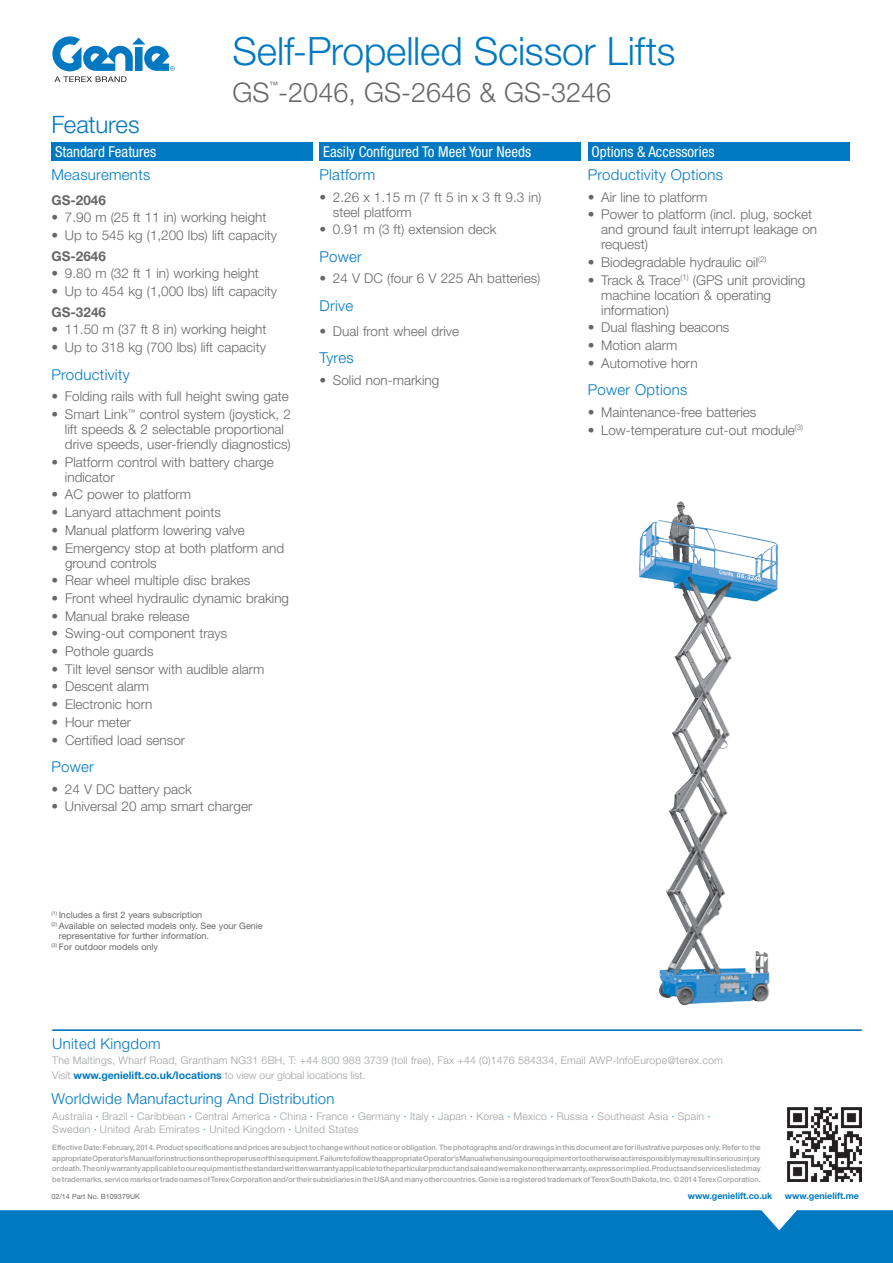
<style>
.page{position:relative;width:893px;height:1263px;background:#fff}
.page>*{position:absolute;margin:0;border:0;box-sizing:border-box;transform-origin:0 0}
.t1{font:300 39px "Helvetica Neue LT Std";letter-spacing:-.005em;color:#0079c2}
.t2{font:300 27px "Helvetica Neue LT Std";color:#67676a}
.t3{font:300 24px "Helvetica Neue LT Std";letter-spacing:-.01em;color:#0079c2}
.t4{font:300 15px "Helvetica Neue LT Std";letter-spacing:.02em;color:#0079c2}
.t5{font:condensed 15px "Helvetica Neue LT Std";color:#fff}
.t6{font:300 13.5px/15px "Helvetica Neue LT Std";color:#67676a}
.t7{font:700 13.5px "Helvetica Neue LT Std";color:#67676a}
.t8{font:300 10.5px/13.5px "Helvetica Neue LT Std";letter-spacing:.02em;color:#9d9fa2}
.t9{font:300 10.5px "Helvetica Neue LT Std";color:#9d9fa2}
.t10{font:9px "Helvetica Neue LT Std";color:#67676a}
.t11{font:700 9px "Helvetica Neue LT Std";color:#0079c2}
.t12{font:condensed 8.7px "Helvetica Neue LT Std";color:#67676a}
.t13{font:500 7.5px/10.5px "Helvetica Neue LT Std";color:#9d9fa2;text-align:justify}
.t14{font:7.2px "Helvetica Neue LT Std";letter-spacing:.01em;color:#67676a}
.s1{font-weight:700;color:#0079c2}
.s2{color:#0079c2}
</style>
<div class="page">
<div style="left:0;top:1210px;width:893px;height:53px;background:#0079c2"></div>
<svg style="left:52px;top:36px;width:123px;height:46px"></svg>
<hr style="left:51px;top:1029px;width:810px;height:1px;background:#bcbdc0">
<img style="left:787px;top:1107px;width:75px;height:75px">
<hr style="left:52px;top:1029px;width:810px;height:2px;background:#0079c2">
<div style="left:51px;top:142px;width:262px;height:19px;background:#0079c2"></div>
<div style="left:320px;top:142px;width:261px;height:19px;background:#0079c2"></div>
<div style="left:588px;top:142px;width:261px;height:19px;background:#0079c2"></div>
<img style="left:639px;top:501px;width:140px;height:505px">
<h1 class="t1" style="left:233px;top:27px;width:444px">Self-Propelled Scissor Lifts</h1>
<h3 class="t3" style="left:51px;top:110px;width:90px">Features</h3>
<p class="t12" style="left:270px;top:80px;width:10px">™</p>
<h2 class="t2" style="left:233px;top:76px;width:380px">GS -2046, GS-2646 &amp; GS-3246</h2>
<p class="t5" style="left:55px;top:143px;width:103px">Standard Features</p>
<p class="t5" style="left:323px;top:143px;width:209px">Easily Configured To Meet Your Needs</p>
<p class="t5" style="left:591px;top:143px;width:124px">Options &amp; Accessories</p>
<p class="t4" style="left:51px;top:165px;width:100px">Measurements</p>
<p class="t7" style="left:51px;top:191px;width:56px">GS-2046</p>
<p class="t6" style="left:51px;top:210px;width:216px">• 7.90 m (25 ft 11 in) working height</p>
<p class="t6" style="left:51px;top:227px;width:227px">• Up to 545 kg (1,200 lbs) lift capacity</p>
<p class="t7" style="left:51px;top:247px;width:56px">GS-2646</p>
<p class="t6" style="left:51px;top:266px;width:209px">• 9.80 m (32 ft 1 in) working height</p>
<p class="t6" style="left:51px;top:283px;width:227px">• Up to 454 kg (1,000 lbs) lift capacity</p>
<p class="t7" style="left:51px;top:304px;width:56px">GS-3246</p>
<p class="t6" style="left:51px;top:322px;width:216px">• 11.50 m (37 ft 8 in) working height</p>
<p class="t6" style="left:51px;top:339px;width:216px">• Up to 318 kg (700 lbs) lift capacity</p>
<p class="t4" style="left:51px;top:365px;width:80px">Productivity</p>
<p class="t6" style="left:51px;top:389px;width:239px">• Folding rails with full height swing gate</p>
<p class="t6" style="left:65px;top:406px;width:227px;text-indent:-13px">• Smart Link<sup>™</sup> control system (joystick, 2 lift speeds &amp; 2 selectable proportional drive speeds, user-friendly diagnostics)</p>
<p class="t6" style="left:65px;top:454px;width:210px;text-indent:-14px">• Platform control with battery charge indicator</p>
<p class="t6" style="left:51px;top:487px;width:141px">• AC power to platform</p>
<p class="t6" style="left:51px;top:504px;width:171px">• Lanyard attachment points</p>
<p class="t6" style="left:52px;top:522px;width:195px">• Manual platform lowering valve</p>
<p class="t6" style="left:65px;top:540px;width:221px;text-indent:-14px">• Emergency stop at both platform and ground controls</p>
<p class="t6" style="left:52px;top:573px;width:200px">• Rear wheel multiple disc brakes</p>
<p class="t6" style="left:52px;top:590px;width:239px">• Front wheel hydraulic dynamic braking</p>
<p class="t6" style="left:52px;top:608px;width:139px">• Manual brake release</p>
<p class="t6" style="left:52px;top:626px;width:177px">• Swing-out component trays</p>
<p class="t6" style="left:52px;top:643px;width:103px">• Pothole guards</p>
<p class="t6" style="left:52px;top:661px;width:214px">• Tilt level sensor with audible alarm</p>
<p class="t6" style="left:52px;top:679px;width:99px">• Descent alarm</p>
<p class="t6" style="left:52px;top:696px;width:102px">• Electronic horn</p>
<p class="t6" style="left:52px;top:714px;width:81px">• Hour meter</p>
<p class="t6" style="left:52px;top:732px;width:135px">• Certified load sensor</p>
<p class="t4" style="left:51px;top:757px;width:44px">Power</p>
<p class="t6" style="left:51px;top:781px;width:142px">• 24 V DC battery pack</p>
<p class="t6" style="left:51px;top:799px;width:202px">• Universal 20 amp smart charger</p>
<p class="t4" style="left:319px;top:165px;width:57px">Platform</p>
<p class="t6" style="left:333px;top:189px;width:210px;text-indent:-14px">• 2.26 x 1.15 m (7 ft 5 in x 3 ft 9.3 in) steel platform</p>
<p class="t6" style="left:319px;top:222px;width:179px">• 0.91 m (3 ft) extension deck</p>
<p class="t4" style="left:319px;top:247px;width:44px">Power</p>
<p class="t6" style="left:319px;top:271px;width:223px">• 24 V DC (four 6 V 225 Ah batteries)</p>
<p class="t4" style="left:319px;top:296px;width:35px">Drive</p>
<p class="t6" style="left:319px;top:323px;width:141px">• Dual front wheel drive</p>
<p class="t4" style="left:319px;top:349px;width:36px">Tyres</p>
<p class="t6" style="left:319px;top:372px;width:121px">• Solid non-marking</p>
<p class="t10" style="left:51px;top:910px;width:152px"><sup>(1)</sup> Includes a first 2 years subscription</p>
<p class="t10" style="left:51px;top:920px;width:213px"><sup>(2)</sup> Available on selected models only. See your Genie</p>
<p class="t10" style="left:59px;top:931px;width:152px">representative for further information.</p>
<p class="t10" style="left:51px;top:941px;width:108px"><sup>(3)</sup> For outdoor models only</p>
<p class="t4" style="left:588px;top:165px;width:137px">Productivity Options</p>
<p class="t6" style="left:588px;top:189px;width:121px">• Air line to platform</p>
<p class="t6" style="left:601px;top:207px;width:217px;text-indent:-14px">• Power to platform (incl. plug, socket and ground fault interrupt leakage on request)</p>
<p class="t6" style="left:588px;top:254px;width:180px">• Biodegradable hydraulic oil<sup>(2)</sup></p>
<p class="t6" style="left:601px;top:272px;width:206px;text-indent:-14px">• Track &amp; Trace<sup>(1)</sup> (GPS unit providing machine location &amp; operating information)</p>
<p class="t6" style="left:588px;top:320px;width:143px">• Dual flashing beacons</p>
<p class="t6" style="left:588px;top:337px;width:91px">• Motion alarm</p>
<p class="t6" style="left:588px;top:355px;width:111px">• Automotive horn</p>
<p class="t4" style="left:588px;top:381px;width:101px">Power Options</p>
<p class="t6" style="left:588px;top:404px;width:170px">• Maintenance-free batteries</p>
<p class="t6" style="left:588px;top:422px;width:217px">• Low-temperature cut-out module<sup>(3)</sup></p>
<p class="t4" style="left:52px;top:1035px;width:110px">United Kingdom</p>
<p class="t8" style="left:52px;top:1053px;width:672px">The Maltings, Wharf Road, Grantham NG31 6BH, T: +44 800 988 3739 (toll free), Fax +44 (0)1476 584334, Email AWP-InfoEurope@terex.com</p>
<p class="t9" style="left:52px;top:1069px;width:315px">Visit <span class="s1">www.genielift.co.uk/locations</span> to view our global locations list.</p>
<p class="t4" style="left:51px;top:1089px;width:285px">Worldwide Manufacturing And Distribution</p>
<p class="t8" style="left:52px;top:1109px;width:660px">Australia <span class="s2">·</span> Brazil <span class="s2">·</span> Caribbean <span class="s2">·</span> Central America <span class="s2">·</span> China <span class="s2">·</span> France <span class="s2">·</span> Germany <span class="s2">·</span> Italy <span class="s2">·</span> Japan <span class="s2">·</span> Korea <span class="s2">·</span> Mexico <span class="s2">·</span> Russia <span class="s2">·</span> Southeast Asia <span class="s2">·</span> Spain <span class="s2">·<br></span>Sweden <span class="s2">·</span> United Arab Emirates <span class="s2">·</span> United Kingdom <span class="s2">·</span> United States</p>
<p class="t13" style="left:52px;top:1142px;width:710px">Effective Date: February, 2014. Product specifications and prices are subject to change without notice or obligation. The photographs and/or drawings in this document are for illustrative purposes only. Refer to the appropriate Operator’s Manual for instructions on the proper use of this equipment. Failure to follow the appropriate Operator’s Manual when using our equipment or to otherwise act irresponsibly may result in serious injury or death. The only warranty applicable to our equipment is the standard written warranty applicable to the particular product and sale and we make no other warranty, express or implied. Products and services listed may be trademarks, service marks or trade names of Terex Corporation and/or their subsidiaries in the USA and many other countries. Genie is a registered trademark of Terex South Dakota, Inc. © 2014 Terex Corporation.</p>
<p class="t14" style="left:51px;top:1192px;width:90px">02/14 Part No. B109379UK</p>
<p class="t11" style="left:688px;top:1190px;width:86px">www.genielift.co.uk</p>
<p class="t11" style="left:785px;top:1190px;width:76px">www.genielift.me</p>
</div>
